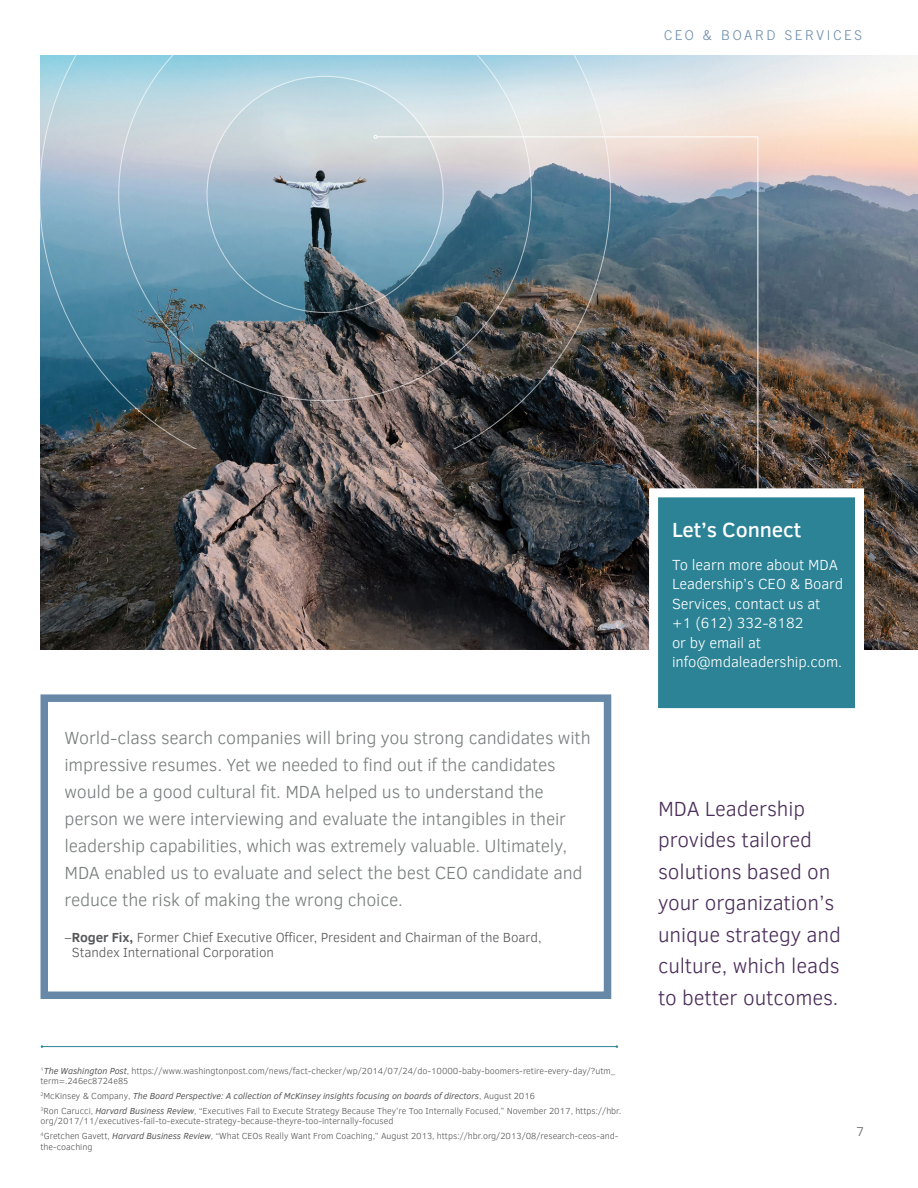
<style>
.page{position:relative;width:918px;height:1188px;background:#fff}
.page>*{position:absolute;margin:0;border:0;box-sizing:border-box;transform-origin:0 0}
.t1{font:300 21px/31.5px "Clear Sans";letter-spacing:-.005em;color:#4a2e59}
.t2{font:500 21px "Clear Sans";letter-spacing:-.005em;color:#fff}
.t3{font:300 18px/27px "Clear Sans";letter-spacing:-.01em;color:#7a7e7e}
.t4{font:300 15px/19.5px "Clear Sans";letter-spacing:-.005em;color:#fff}
.t5{font:300 13.5px/15px "Clear Sans";letter-spacing:-.005em;color:#58595b}
.t6{font:300 13.5px "Trade Gothic";letter-spacing:.195em;color:#6789a7}
.t7{font:300 13.2px "Clear Sans";color:#636466}
.t8{font:300 9px/14.9px "Clear Sans";letter-spacing:-.005em;color:#58595b}
.s1{font-weight:700}
.s2{font-weight:400;font-style:italic}
</style>
<div class="page">
<div style="left:40px;top:694px;width:571px;height:305px;border:8px solid #6789a7"></div>
<img style="left:40px;top:55px;width:878px;height:594px">
<svg style="left:40px;top:55px;width:571px;height:393px;background:#76909d"></svg>
<svg style="left:119px;top:55px;width:413px;height:346px;background:#8ea7b4"></svg>
<div style="left:649px;top:488px;width:215px;height:229px;background:#2c8395;border:9px solid #fff"></div>
<img style="left:376px;top:136px;width:383px;height:354px">
<svg style="left:374px;top:135px;width:3px;height:4px"></svg>
<hr style="left:43px;top:1046px;width:573px;height:1px;background:#2c8395">
<h3 class="t6" style="left:664px;top:27px;width:200px">CEO &amp; BOARD SERVICES</h3>
<p class="t3" style="left:64px;top:725px;width:528px">World-class search companies will bring you strong candidates with impressive resumes. Yet we needed to find out if the candidates would be a good cultural fit. MDA helped us to understand the person we were interviewing and evaluate the intangibles in their leadership capabilities, which was extremely valuable. Ultimately, MDA enabled us to evaluate and select the best CEO candidate and reduce the risk of making the wrong choice.</p>
<h3 class="t5" style="left:72px;top:929px;width:471px;text-indent:-7px">–<span class="s1">Roger Fix,</span> Former Chief Executive Officer, President and Chairman of the Board,<br>Standex International Corporation</h3>
<p class="t8" style="left:40px;top:1065px;width:576px;line-height:10.5px"><sup>1</sup><span class="s2">The Washington Post</span>, https://www.washingtonpost.com/news/fact-checker/wp/2014/07/24/do-10000-baby-boomers-retire-every-day/?utm_ term=.246ec8724e85</p>
<p class="t8" style="left:40px;top:1089px;width:583px"><sup>2</sup>McKinsey &amp; Company, <span class="s2">The Board Perspective: A collection of McKinsey insights focusing on boards of directors</span>, August 2016<br><sup>3</sup>Ron Carucci, <span class="s2">Harvard Business Review</span>, “Executives Fail to Execute Strategy Because They’re Too Internally Focused,” November 2017, https://hbr.</p>
<p class="t8" style="left:40px;top:1114px;width:580px">org/2017/11/executives-fail-to-execute-strategy-because-theyre-too-internally-focused<br><sup>4</sup>Gretchen Gavett, <span class="s2">Harvard Business Review</span>, “What CEOs Really Want From Coaching,” August 2013, https://hbr.org/2013/08/research-ceos-and-</p>
<p class="t8" style="left:41px;top:1139px;width:53px">the-coaching</p>
<h1 class="t2" style="left:672px;top:515px;width:131px">Let’s Connect</h1>
<h3 class="t4" style="left:672px;top:555px;width:173px">To learn more about MDA<br>Leadership’s CEO &amp; Board<br>Services, contact us at +1 (612) 332-8182<br>or by email at info@mdaleadership.com.</h3>
<h1 class="t1" style="left:658px;top:792px;width:184px">MDA Leadership provides tailored solutions based on your organization’s unique strategy and culture, which leads to better outcomes.</h1>
<h3 class="t7" style="left:856px;top:1122px;width:10px">7</h3>
</div>
